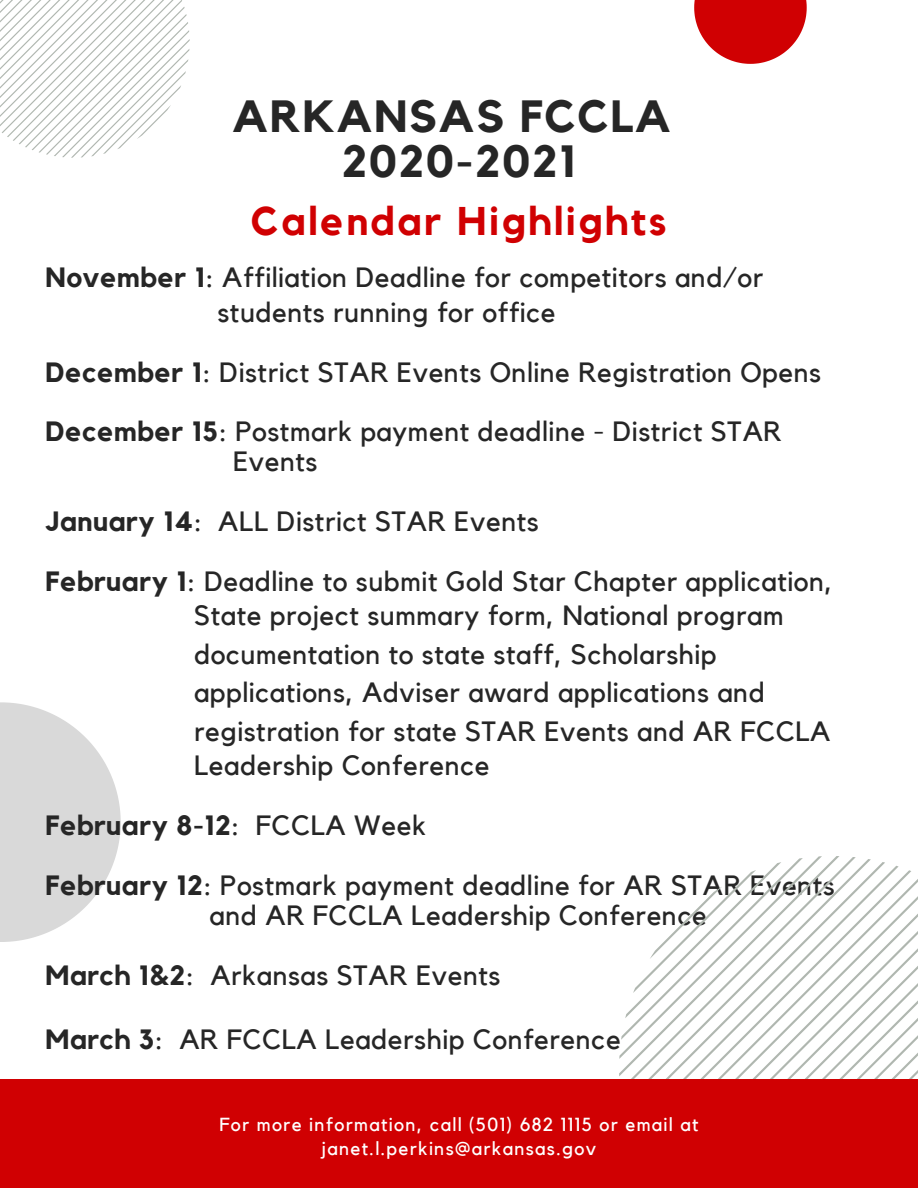
<style>
.page{position:relative;width:918px;height:1188px;background:#fff}
.page>*{position:absolute;margin:0;border:0;box-sizing:border-box;transform-origin:0 0}
.t1{font:700 45px/44.8px "Kollektif";letter-spacing:.04em;color:#262626;text-align:center}
.t2{font:700 39.9px "Kollektif";letter-spacing:.07em;color:#d00002}
.t3{font:27.75px/59.8px "Kollektif";letter-spacing:.02em;color:#262626}
.t4{font:18.9px/24.8px "Kollektif";letter-spacing:.07em;color:#fff;text-align:center}
.s1{font-weight:700}
</style>
<div class="page">
<svg style="left:0;top:702px;width:121px;height:240px"></svg>
<svg style="left:619px;top:856px;width:299px;height:223px"></svg>
<div style="left:0;top:1079px;width:918px;height:109px;background:#d00002"></div>
<svg style="left:0;top:0;width:190px;height:158px"></svg>
<svg style="left:694px;top:0;width:113px;height:64px"></svg>
<h1 class="t1" style="left:232px;top:96px;width:440px">ARKANSAS FCCLA<br>2020-2021</h1>
<h2 class="t2" style="left:251px;top:203px;width:417px">Calendar Highlights</h2>
<p class="t3" style="left:217px;top:262px;width:547px;line-height:34.2px;text-indent:-172px"><span class="s1">November 1</span>: Affiliation Deadline for competitors and/or students running for office</p>
<p class="t3" style="left:46px;top:343px;width:777px"><span class="s1">December 1</span>: District STAR Events Online Registration Opens<br><span class="s1">December 15</span>: Postmark payment deadline - District STAR</p>
<p class="t3" style="left:46px;top:433px;width:789px;text-indent:187px">Events<br><span class="s1">January 14</span>: ALL District STAR Events<br><span class="s1">February 1</span>: Deadline to submit Gold Star Chapter application,</p>
<p class="t3" style="left:194px;top:598px;width:638px;line-height:38.5px">State project summary form, National program documentation to state staff, Scholarship applications, Adviser award applications and registration for state STAR Events and AR FCCLA</p>
<p class="t3" style="left:46px;top:737px;width:791px;text-indent:148px">Leadership Conference<br><span class="s1">February 8-12</span>: FCCLA Week<br><span class="s1">February 12</span>: Postmark payment deadline for AR STAR Events</p>
<p class="t3" style="left:46px;top:886px;width:663px;text-indent:164px">and AR FCCLA Leadership Conference<br><span class="s1">March 1&amp;2</span>: Arkansas STAR Events</p>
<p class="t3" style="left:46px;top:1010px;width:577px"><span class="s1">March 3</span>: AR FCCLA Leadership Conference</p>
<p class="t4" style="left:219px;top:1112px;width:481px">For more information, call (501) 682 1115 or email at janet.l.perkins@arkansas.gov</p>
</div>
